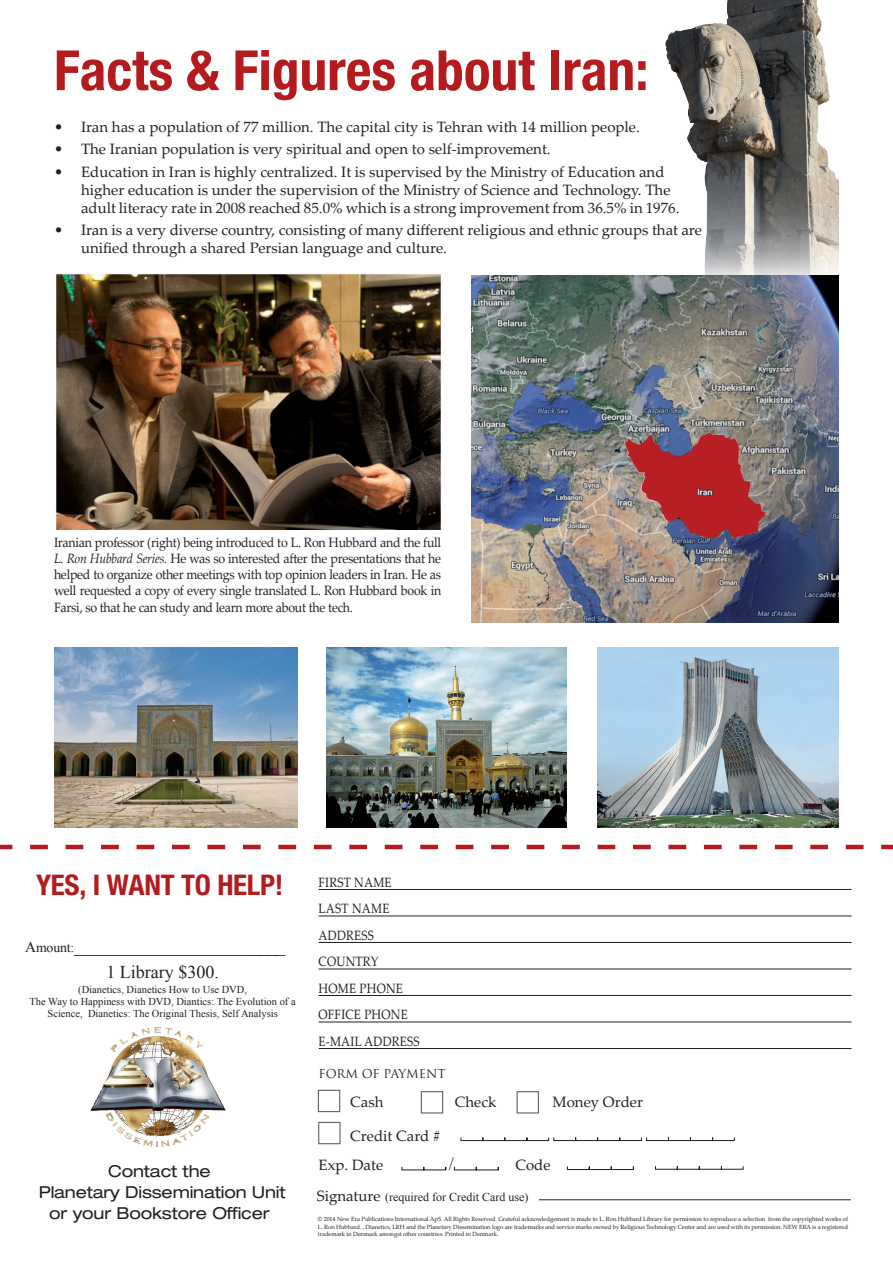
<style>
.page{position:relative;width:893px;height:1263px;background:#fff}
.page>*{position:absolute;margin:0;border:0;box-sizing:border-box;transform-origin:0 0}
.t1{font:55.5px "Helvetica Neue Bold Cond";color:#b41b1f}
.t2{font:28.5px "Helvetica Neue Bold Cond";letter-spacing:-.01em;color:#b41b1f}
.t3{font:18px/25.5px "Times New Roman";color:#231f20}
.t4{font:16.5px/21px "Helvetica Neue Extended";letter-spacing:-.01em;color:#231f20;text-align:center}
.t5{font:15px/18px "Palatino Linotype";color:#231f20}
.t6{font:13.5px/16.2px "Palatino Linotype";letter-spacing:.02em;color:#231f20;text-align:justify;scale:.92 1}
.t7{font:13.5px/26.5px "Palatino Linotype";letter-spacing:.02em;color:#231f20;scale:.86 1}
.t8{font:12px "Times New Roman";color:#231f20}
.t9{font:12px "Trajan Pro";letter-spacing:-.005em;color:#231f20}
.t10{font:10.5px/12px "Times New Roman";color:#231f20;text-align:center}
.t11{font:6px/7.2px "Palatino Linotype";letter-spacing:-.01em;color:#231f20;text-align:justify}
.s1{font-style:italic}
.s2{font-size:15px}
.s3{font-size:13.5px}
.s4{font-family:"Palatino Linotype";font-size:15px}
</style>
<div class="page">
<svg style="left:0;top:845px;width:893px;height:4px"></svg>
<hr style="left:539px;top:1199px;width:312px;height:1px;background:#231f20">
<hr style="left:319px;top:889px;width:532px;height:1px;background:#231f20">
<hr style="left:319px;top:915px;width:532px;height:1px;background:#231f20">
<hr style="left:319px;top:942px;width:532px;height:1px;background:#231f20">
<hr style="left:319px;top:968px;width:532px;height:1px;background:#231f20">
<hr style="left:319px;top:995px;width:532px;height:1px;background:#231f20">
<hr style="left:319px;top:1021px;width:532px;height:1px;background:#231f20">
<hr style="left:319px;top:1048px;width:532px;height:1px;background:#231f20">
<div style="left:318px;top:1090px;width:22px;height:22px;border:1px solid #636366"></div>
<div style="left:318px;top:1122px;width:23px;height:22px;border:1px solid #636366"></div>
<div style="left:517px;top:1091px;width:22px;height:22px;border:1px solid #636366"></div>
<div style="left:421px;top:1091px;width:22px;height:22px;border:1px solid #636366"></div>
<svg style="left:567px;top:1166px;width:67px;height:4px"></svg>
<svg style="left:454px;top:1166px;width:45px;height:4px"></svg>
<svg style="left:402px;top:1166px;width:44px;height:4px"></svg>
<svg style="left:461px;top:1137px;width:274px;height:4px"></svg>
<svg style="left:655px;top:1166px;width:88px;height:3px"></svg>
<img style="left:55px;top:274px;width:386px;height:255px">
<img style="left:646px;top:0;width:193px;height:276px">
<img style="left:598px;top:647px;width:241px;height:180px">
<img style="left:326px;top:647px;width:240px;height:180px">
<img style="left:54px;top:647px;width:243px;height:180px">
<img style="left:90px;top:1027px;width:136px;height:120px">
<img style="left:472px;top:276px;width:367px;height:346px">
<h1 class="t1" style="left:54px;top:37px;width:596px">Facts &amp; Figures about Iran:</h1>
<p class="t5" style="left:54px;top:117px;width:587px">• Iran has a population of 77 million. The capital city is Tehran with 14 million people.</p>
<p class="t5" style="left:54px;top:140px;width:498px">• The Iranian population is very spiritual and open to self-improvement.</p>
<p class="t5" style="left:81px;top:162px;width:600px;text-indent:-27px">• Education in Iran is highly centralized. It is supervised by the Ministry of Education and higher education is under the supervision of the Ministry of Science and Technology. The adult literacy rate in 2008 reached 85.0% which is a strong improvement from 36.5% in 1976.</p>
<p class="t5" style="left:81px;top:220px;width:623px;text-indent:-27px">• Iran is a very diverse country, consisting of many different religious and ethnic groups that are unified through a shared Persian language and culture.</p>
<p class="t6" style="left:54px;top:533px;width:422px">Iranian professor (right) being introduced to L. Ron Hubbard and the full <span class="s1">L. Ron Hubbard Series.</span> He was so interested after the presentations that he helped to organize other meetings with top opinion leaders in Iran. He as well requested a copy of every single translated L. Ron Hubbard book in Farsi, so that he can study and learn more about the tech.</p>
<h2 class="t2" style="left:36px;top:867px;width:249px">YES, I WANT TO HELP!</h2>
<p class="t3" style="left:106px;top:933px;width:180px;text-indent:-81px"><span class="s2">A</span><span class="s3">mount:</span>________________________<br>1 Library $300.</p>
<p class="t10" style="left:30px;top:983px;width:268px">(Dianetics, Dianetics How to Use DVD,<br>The Way to Happiness with DVD, Diantics: The Evolution of a<br>Science, Dianetics: The Original Thesis, Self Analysis</p>
<p class="t4" style="left:39px;top:1160px;width:248px">Contact the<br>Planetary Dissemination Unit or your Bookstore Officer</p>
<p class="t7" style="left:319px;top:868px;width:86px">FIRST NAME last</p>
<p class="t7" style="left:319px;top:895px;width:119px;text-indent:33px">NAME<br>ADDRESS<br>COUNTRY<br>HOME PHONE<br>OFFICE PHONE<br>E-MAIL ADDRESS</p>
<p class="t9" style="left:319px;top:1066px;width:129px">FORM OF PAYMENT</p>
<p class="t5" style="left:350px;top:1092px;width:35px">Cash</p>
<p class="t5" style="left:455px;top:1092px;width:43px">Check</p>
<p class="t5" style="left:553px;top:1092px;width:92px">Money Order</p>
<p class="t5" style="left:319px;top:1120px;width:123px;line-height:29.2px;text-indent:32px">Credit Card #<br>Exp. Date</p>
<p class="t8" style="left:317px;top:1189px;width:213px"><span class="s4">Signature</span> (required for Credit Card use)</p>
<p class="t3" style="left:449px;top:1151px;width:7px">/</p>
<p class="t5" style="left:515px;top:1155px;width:37px">Code</p>
<p class="t11" style="left:318px;top:1215px;width:532px">© 2014 New Era Publications International ApS. All Rights Reserved. Grateful acknowledgement is made to L. Ron Hubbard Library for permission to reproduce a selection from the copyrighted works of L. Ron Hubbard. , Dianetics, LRH and the Planetary Dissemination logo are trademarks and service marks owned by Religious Technology Center and are used with its permission. NEW ERA is a registered trademark in Denmark amongst other countries. Printed in Denmark.</p>
</div>
